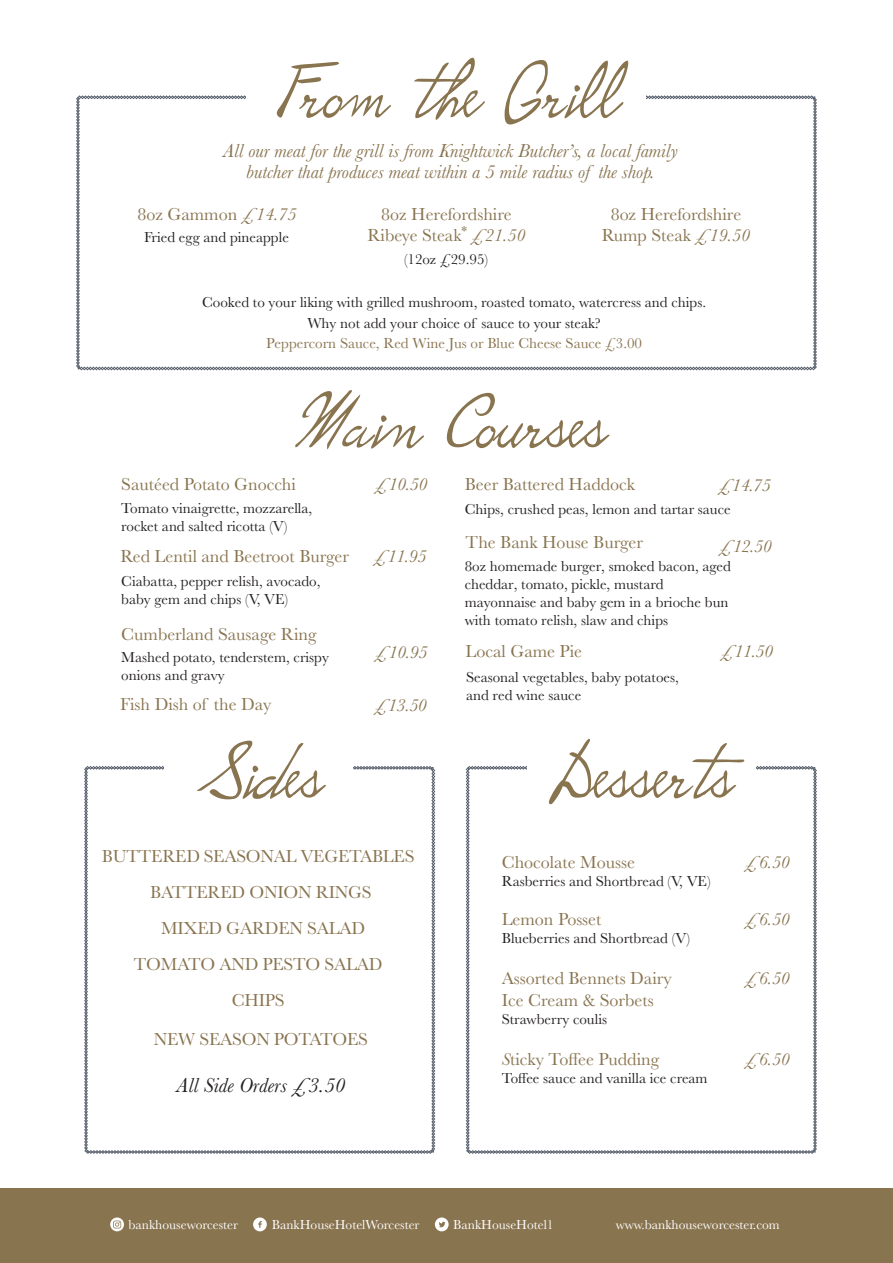
<style>
.page{position:relative;width:893px;height:1263px;background:#fff}
.page>*{position:absolute;margin:0;border:0;box-sizing:border-box;transform-origin:0 0}
.t1{font:99.6px "P22 Hopper Edward";color:#897450}
.t2{font:italic 21px "Baskerville";color:#231f20}
.t3{font:italic 19.5px/21px "Baskerville";color:#897450;text-align:center}
.t4{font:18px/36px "Baskerville";color:#897450;text-align:center}
.t5{font:italic 18px "Baskerville";letter-spacing:-.025em;color:#897450}
.t6{font:15px/18px "Baskerville";color:#231f20}
.t7{font:13.5px "Baskerville";color:#fff}
.s1{font-style:italic}
.s2{color:#897450}
</style>
<div class="page">
<svg style="left:76px;top:96px;width:741px;height:274px"></svg>
<div style="left:247px;top:57px;width:399px;height:60px;background:#fff"></div>
<svg style="left:84px;top:766px;width:351px;height:388px"></svg>
<svg style="left:466px;top:766px;width:351px;height:388px"></svg>
<div style="left:165px;top:738px;width:188px;height:60px;background:#fff"></div>
<div style="left:527px;top:738px;width:228px;height:60px;background:#fff"></div>
<div style="left:0;top:1188px;width:893px;height:75px;background:#897450"></div>
<div style="left:253px;top:1217px;width:14px;height:14px;background:#fff;border-radius:50%"></div>
<svg style="left:258px;top:1221px;width:4px;height:7px"></svg>
<div style="left:435px;top:1217px;width:14px;height:14px;background:#fff;border-radius:50%"></div>
<svg style="left:439px;top:1222px;width:6px;height:5px"></svg>
<svg style="left:110px;top:1217px;width:14px;height:14px"></svg>
<svg style="left:113px;top:1220px;width:8px;height:8px"></svg>
<p class="t1" style="left:275px;top:46px;width:344px">From the Grill</p>
<p class="t3" style="left:223px;top:140px;width:456px">All our meat for the grill is from Knightwick Butcher’s, a local family butcher that produces meat within a 5 mile radius of the shop.</p>
<p class="t4" style="left:138px;top:196px;width:160px">8oz Gammon <span class="s1">£14.75</span></p>
<p class="t6" style="left:144px;top:228px;width:146px">Fried egg and pineapple</p>
<p class="t4" style="left:367px;top:204px;width:160px;line-height:21.6px">8oz Herefordshire<br>Ribeye Steak<sup>*</sup> <span class="s1">£21.50</span></p>
<p class="t6" style="left:404px;top:250px;width:86px">(12oz £29.95)</p>
<p class="t4" style="left:602px;top:204px;width:150px;line-height:21.6px">8oz Herefordshire<br>Rump Steak <span class="s1">£19.50</span></p>
<p class="t6" style="left:202px;top:292px;width:505px;line-height:20.5px;text-align:center">Cooked to your liking with grilled mushroom, roasted tomato, watercress and chips.<br>Why not add your choice of sauce to your steak?<br><span class="s2">Peppercorn Sauce, Red Wine Jus or Blue Cheese Sauce £3.00</span></p>
<p class="t1" style="left:287px;top:376px;width:320px">Main Courses</p>
<p class="t4" style="left:121px;top:467px;width:176px">Sautéed Potato Gnocchi</p>
<p class="t5" style="left:375px;top:473px;width:54px">£10.50</p>
<p class="t6" style="left:121px;top:499px;width:193px">Tomato vinaigrette, mozzarella, rocket and salted ricotta (V)</p>
<p class="t4" style="left:121px;top:538px;width:230px">Red Lentil and Beetroot Burger</p>
<p class="t5" style="left:374px;top:544px;width:54px">£11.95</p>
<p class="t6" style="left:121px;top:572px;width:201px">Ciabatta, pepper relish, avocado, baby gem and chips (V, VE)</p>
<p class="t4" style="left:121px;top:617px;width:197px">Cumberland Sausage Ring</p>
<p class="t6" style="left:121px;top:649px;width:209px">Mashed potato, tenderstem, crispy onions and gravy</p>
<p class="t5" style="left:375px;top:640px;width:54px">£10.95</p>
<p class="t4" style="left:120px;top:686px;width:153px">Fish Dish of the Day</p>
<p class="t5" style="left:374px;top:693px;width:54px">£13.50</p>
<p class="t4" style="left:465px;top:467px;width:172px">Beer Battered Haddock</p>
<p class="t5" style="left:718px;top:473px;width:54px">£14.75</p>
<p class="t6" style="left:465px;top:500px;width:267px">Chips, crushed peas, lemon and tartar sauce</p>
<p class="t4" style="left:466px;top:524px;width:179px">The Bank House Burger</p>
<p class="t5" style="left:719px;top:534px;width:54px">£12.50</p>
<p class="t6" style="left:465px;top:557px;width:268px">8oz homemade burger, smoked bacon, aged cheddar, tomato, pickle, mustard mayonnaise and baby gem in a brioche bun with tomato relish, slaw and chips</p>
<p class="t4" style="left:466px;top:634px;width:118px">Local Game Pie</p>
<p class="t5" style="left:721px;top:639px;width:54px">£11.50</p>
<p class="t6" style="left:466px;top:668px;width:214px">Seasonal vegetables, baby potatoes, and red wine sauce</p>
<p class="t1" style="left:195px;top:727px;width:129px">Sides</p>
<p class="t1" style="left:550px;top:727px;width:184px">Desserts</p>
<p class="t4" style="left:102px;top:838px;width:314px">BUTTERED SEASONAL VEGETABLES<br>BATTERED ONION RINGS<br>MIXED GARDEN SALAD<br>TOMATO AND PESTO SALAD<br>CHIPS</p>
<p class="t4" style="left:154px;top:1022px;width:216px">NEW SEASON POTATOES</p>
<p class="t2" style="left:177px;top:1071px;width:170px">All Side Orders £3.50</p>
<p class="t4" style="left:502px;top:844px;width:135px">Chocolate Mousse</p>
<p class="t5" style="left:745px;top:850px;width:47px">£6.50</p>
<p class="t6" style="left:502px;top:872px;width:210px">Rasberries and Shortbread (V, VE)</p>
<p class="t4" style="left:502px;top:902px;width:101px">Lemon Posset</p>
<p class="t5" style="left:745px;top:907px;width:47px">£6.50</p>
<p class="t6" style="left:502px;top:930px;width:190px">Blueberries and Shortbread (V)</p>
<p class="t4" style="left:502px;top:961px;width:172px">Assorted Bennets Dairy</p>
<p class="t5" style="left:745px;top:967px;width:47px">£6.50</p>
<p class="t4" style="left:502px;top:982px;width:153px">Ice Cream &amp; Sorbets</p>
<p class="t6" style="left:502px;top:1010px;width:107px">Strawberry coulis</p>
<p class="t4" style="left:502px;top:1041px;width:159px"><span class="s1">S</span>ticky Toffee Pudding</p>
<p class="t5" style="left:745px;top:1047px;width:47px">£6.50</p>
<p class="t6" style="left:502px;top:1069px;width:207px">Toffee sauce and vanilla ice cream</p>
<p class="t7" style="left:129px;top:1215px;width:111px">bankhouseworcester</p>
<p class="t7" style="left:272px;top:1215px;width:149px">BankHouseHotelWorcester</p>
<p class="t7" style="left:453px;top:1215px;width:102px">BankHouseHotel1</p>
<p class="t7" style="left:616px;top:1215px;width:165px">www.bankhouseworcester.com</p>
</div>
